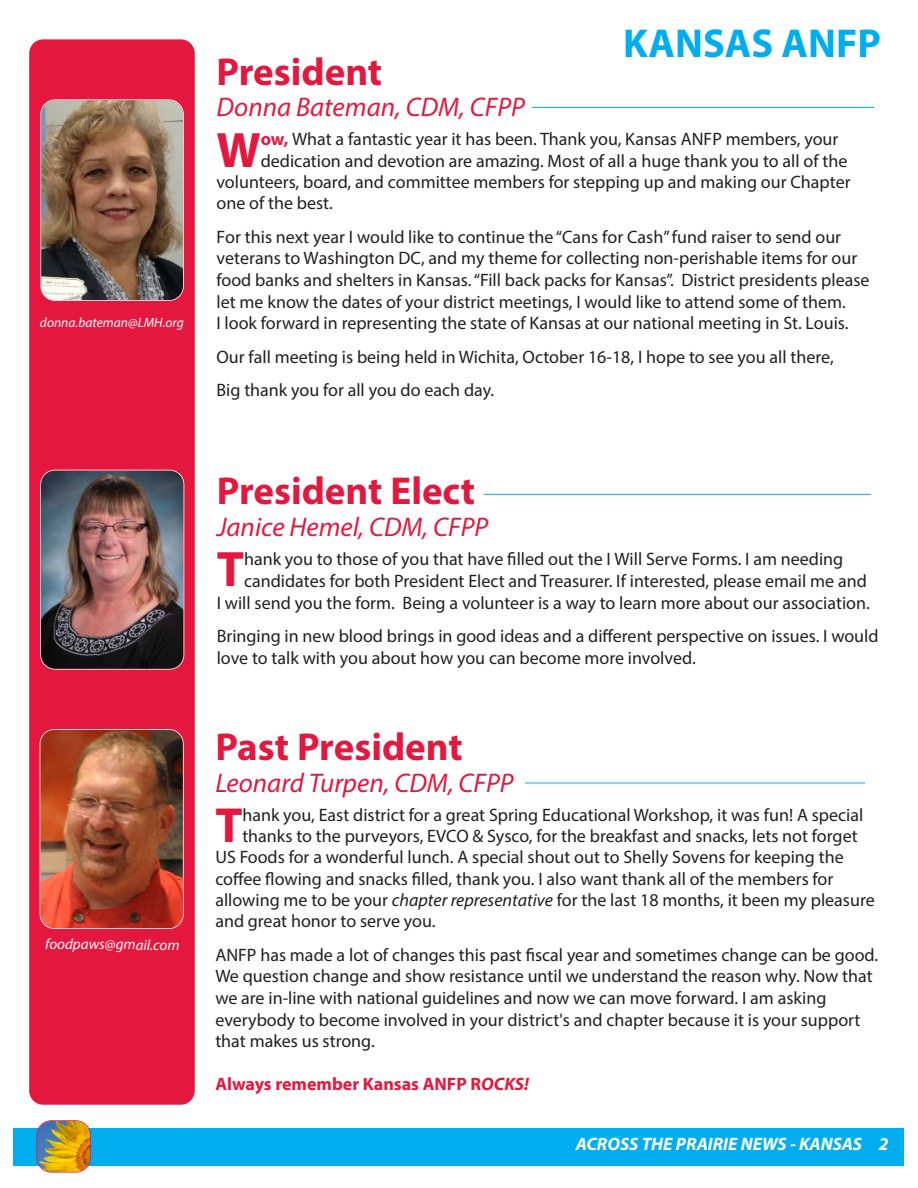
<style>
.page{position:relative;width:918px;height:1188px;background:#fff}
.page>*{position:absolute;margin:0;border:0;box-sizing:border-box;transform-origin:0 0}
.t1{font:700 49.95px "Myriad Pro";color:#e4183e}
.t2{font:700 49.5px "Myriad Pro";color:#e4183e}
.t3{font:700 40.5px "Myriad Pro";color:#00aeef}
.t4{font:700 39px "Myriad Pro";color:#e4183e}
.t5{font:italic 27px "Myriad Pro";color:#e4183e}
.t6{font:18px/21.6px "Myriad Pro";color:#231f20}
.t7{font:700 18px "Myriad Pro";color:#e4183e}
.t8{font:italic 700 18px "Myriad Pro";color:#fff}
.t9{font:italic 15px "Myriad Pro";color:#fff}
.t10{font:italic 13.5px "Myriad Pro";color:#fff}
.s1{font-weight:700;color:#e4183e}
.s2{font-style:italic}
</style>
<div class="page">
<div style="left:29px;top:39px;width:166px;height:1066px;background:#e4183e;border-radius:14px"></div>
<div style="left:13px;top:1128px;width:890px;height:38px;background:#00aeef"></div>
<img style="left:40px;top:730px;width:143px;height:198px;border-radius:14px">
<div style="left:40px;top:729px;width:144px;height:200px;border:2px solid #fff;border-radius:15px"></div>
<img style="left:37px;top:1121px;width:53px;height:51px;border-radius:14px">
<div style="left:36px;top:1120px;width:55px;height:53px;border:2px solid #e4183e;border-radius:15px"></div>
<img style="left:41px;top:100px;width:142px;height:200px;border-radius:14px">
<div style="left:40px;top:99px;width:144px;height:202px;border:2px solid #fff;border-radius:15px"></div>
<hr style="left:532px;top:107px;width:342px;height:1px;background:#00aeef">
<hr style="left:484px;top:494px;width:387px;height:1px;background:#00aeef">
<hr style="left:525px;top:783px;width:340px;height:1px;background:#00aeef">
<img style="left:41px;top:470px;width:143px;height:199px;border-radius:14px">
<div style="left:40px;top:470px;width:144px;height:200px;border:2px solid #fff;border-radius:15px"></div>
<p class="t10" style="left:40px;top:317px;width:145px">donna.bateman@LMH.org</p>
<p class="t9" style="left:45px;top:938px;width:136px;rotate:1deg">foodpaws@gmail.com</p>
<h3 class="t3" style="left:623px;top:29px;width:259px">KANSAS ANFP</h3>
<h3 class="t4" style="left:216px;top:57px;width:167px">President</h3>
<h3 class="t5" style="left:216px;top:97px;width:310px">Donna Bateman, CDM, CFPP</h3>
<h1 class="t1" style="left:216px;top:131px;width:46px">W</h1>
<p class="t6" style="left:261px;top:130px;width:579px"><span class="s1">ow,</span> What a fantastic year it has been. Thank you, Kansas ANFP members, your</p>
<p class="t6" style="left:261px;top:151px;width:588px">dedication and devotion are amazing. Most of all a huge thank you to all of the</p>
<p class="t6" style="left:216px;top:173px;width:636px">volunteers, board, and committee members for stepping up and making our Chapter</p>
<p class="t6" style="left:216px;top:194px;width:118px">one of the best.</p>
<p class="t6" style="left:216px;top:227px;width:655px">For this next year I would like to continue the “Cans for Cash” fund raiser to send our veterans to Washington DC, and my theme for collecting non-perishable items for our food banks and shelters in Kansas. “Fill back packs for Kansas”. District presidents please let me know the dates of your district meetings, I would like to attend some of them.<br>I look forward in representing the state of Kansas at our national meeting in St. Louis.</p>
<p class="t6" style="left:216px;top:341px;width:619px;line-height:33.6px">Our fall meeting is being held in Wichita, October 16-18, I hope to see you all there,<br>Big thank you for all you do each day.</p>
<h3 class="t4" style="left:217px;top:476px;width:260px">President Elect</h3>
<h3 class="t5" style="left:217px;top:516px;width:273px">Janice Hemel, CDM, CFPP</h3>
<h1 class="t1" style="left:217px;top:551px;width:29px">T</h1>
<p class="t6" style="left:244px;top:549px;width:601px">hank you to those of you that have filled out the I Will Serve Forms. I am needing</p>
<p class="t6" style="left:217px;top:572px;width:655px;text-align:right">candidates for both President Elect and Treasurer. If interested, please email me and<br>I will send you the form. Being a volunteer is a way to learn more about our association.</p>
<p class="t6" style="left:217px;top:627px;width:663px">Bringing in new blood brings in good ideas and a different perspective on issues. I would love to talk with you about how you can become more involved.</p>
<h3 class="t4" style="left:215px;top:733px;width:249px">Past President</h3>
<h3 class="t5" style="left:215px;top:773px;width:300px">Leonard Turpen, CDM, CFPP</h3>
<h2 class="t2" style="left:215px;top:807px;width:29px">T</h2>
<p class="t6" style="left:242px;top:805px;width:623px">hank you, East district for a great Spring Educational Workshop, it was fun! A special</p>
<p class="t6" style="left:242px;top:827px;width:617px">thanks to the purveyors, EVCO &amp; Sysco, for the breakfast and snacks, lets not forget</p>
<p class="t6" style="left:215px;top:848px;width:630px">US Foods for a wonderful lunch. A special shout out to Shelly Sovens for keeping the</p>
<p class="t6" style="left:215px;top:869px;width:620px">coffee flowing and snacks filled, thank you. I also want thank all of the members for</p>
<p class="t6" style="left:215px;top:890px;width:661px">allowing me to be your <span class="s2">chapter representative</span> for the last 18 months, it been my pleasure</p>
<p class="t6" style="left:215px;top:912px;width:222px">and great honor to serve you.</p>
<p class="t6" style="left:215px;top:945px;width:664px">ANFP has made a lot of changes this past fiscal year and sometimes change can be good.<br>We question change and show resistance until we understand the reason why. Now that we are in-line with national guidelines and now we can move forward. I am asking everybody to become involved in your district's and chapter because it is your support that makes us strong.</p>
<p class="t7" style="left:215px;top:1077px;width:315px">Always remember Kansas ANFP R<span class="s2">OCKS!</span></p>
<p class="t8" style="left:576px;top:1137px;width:314px">ACROSS THE PRAIRIE NEWS - KANSAS 2</p>
</div>
